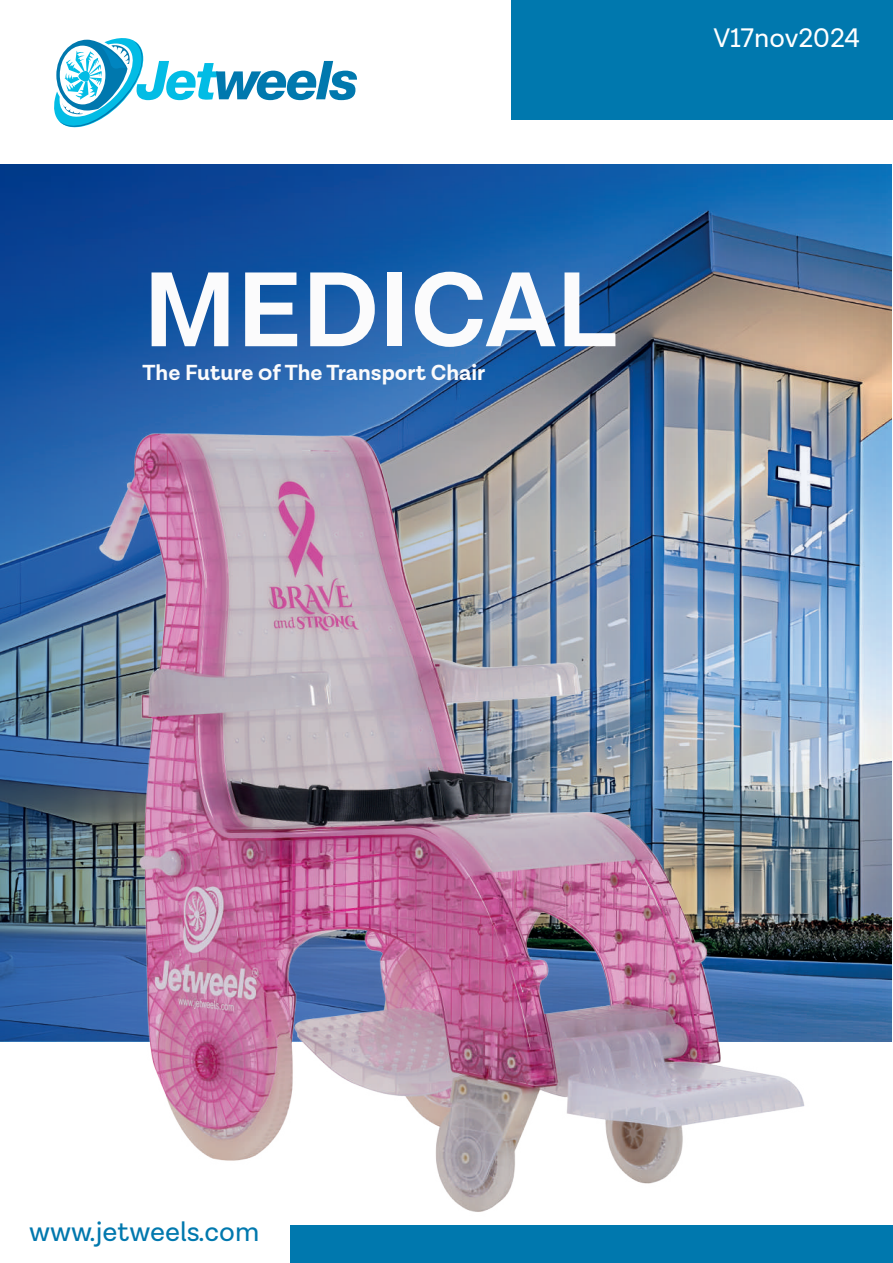
<style>
.page{position:relative;width:893px;height:1263px;background:#fff}
.page>*{position:absolute;margin:0;border:0;box-sizing:border-box;transform-origin:0 0}
.t1{font:700 107.55px "Lota Grotesque Alt 1";color:#fbfbfc}
.t2{font:27.6px "Lota Grotesque Alt 1";color:#0078ae}
.t3{font:27.15px "Lota Grotesque Alt 1";color:#fff}
.t4{font:700 22.05px "Lota Grotesque Alt 1";color:#fbfbfc}
</style>
<div class="page">
<svg style="left:0;top:164px;width:888px;height:200px;background:#255d9d"></svg>
<div style="left:511px;top:0;width:382px;height:119px;background:#0078ae"></div>
<svg style="left:54px;top:38px;width:303px;height:90px"></svg>
<img style="left:0;top:364px;width:893px;height:899px">
<h1 class="t1" style="left:143px;top:248px;width:475px">MEDICAL</h1>
<p class="t4" style="left:142px;top:360px;width:344px">The Future of The Transport Chair</p>
<p class="t3" style="left:713px;top:23px;width:148px">V17nov2024</p>
<p class="t2" style="left:29px;top:1217px;width:232px">www.jetweels.com</p>
</div>
